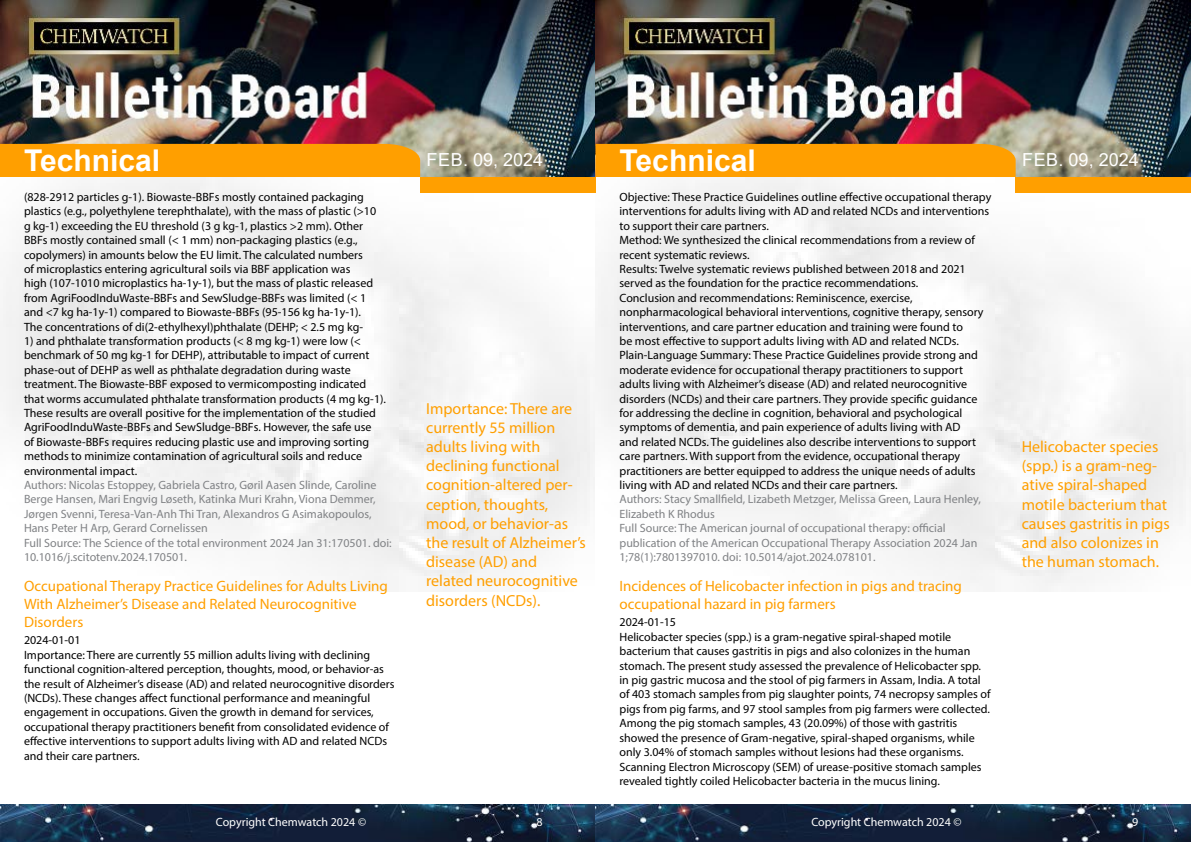
<style>
.page{position:relative;width:1191px;height:842px;background:#fff}
.page>*{position:absolute;margin:0;border:0;box-sizing:border-box;transform-origin:0 0}
.t1{font:700 30px "Arial";color:#fff}
.t2{font:18px "Arial";color:#fff}
.t3{font:16px/19.2px "Myriad Pro";color:#ff9f00}
.t4{font:15px/18px "Myriad Pro";color:#ff9f00}
.t5{font:12px/14.4px "Myriad Pro";color:#000}
.t6{font:12px/14.4px "Myriad Pro";color:#808285}
.t7{font:12px "Myriad Pro";color:#fff}
</style>
<div class="page">
<img style="left:0;top:0;width:1191px;height:592px">
<div style="left:420px;top:177px;width:175px;height:15px;background:#ff9f00"></div>
<div style="left:1015px;top:177px;width:176px;height:15px;background:#ff9f00"></div>
<div style="left:0;top:144px;width:420px;height:33px;background:#ff9f00"></div>
<div style="left:595px;top:144px;width:420px;height:33px;background:#ff9f00"></div>
<img style="left:0;top:804px;width:1191px;height:38px">
<h1 class="t1" style="left:24px;top:139px;width:138px">Technical</h1>
<h1 class="t1" style="left:619px;top:139px;width:138px">Technical</h1>
<p class="t5" style="left:24px;top:190px;width:354px">(828-2912 particles g-1). Biowaste-BBFs mostly contained packaging plastics (e.g., polyethylene terephthalate), with the mass of plastic (&gt;10 g kg-1) exceeding the EU threshold (3 g kg-1, plastics &gt;2 mm). Other BBFs mostly contained small (&lt; 1 mm) non-packaging plastics (e.g., copolymers) in amounts below the EU limit. The calculated numbers<br>of microplastics entering agricultural soils via BBF application was high (107-1010 microplastics ha-1y-1), but the mass of plastic released from AgriFoodInduWaste-BBFs and SewSludge-BBFs was limited (&lt; 1 and &lt;7 kg ha-1y-1) compared to Biowaste-BBFs (95-156 kg ha-1y-1).<br>The concentrations of di(2-ethylhexyl)phthalate (DEHP; &lt; 2.5 mg kg-</p>
<p class="t5" style="left:24px;top:334px;width:363px">1) and phthalate transformation products (&lt; 8 mg kg-1) were low (&lt; benchmark of 50 mg kg-1 for DEHP), attributable to impact of current phase-out of DEHP as well as phthalate degradation during waste treatment. The Biowaste-BBF exposed to vermicomposting indicated that worms accumulated phthalate transformation products (4 mg kg-1).<br>These results are overall positive for the implementation of the studied AgriFoodInduWaste-BBFs and SewSludge-BBFs. However, the safe use<br>of Biowaste-BBFs requires reducing plastic use and improving sorting methods to minimize contamination of agricultural soils and reduce environmental impact.</p>
<p class="t6" style="left:24px;top:478px;width:369px">Authors: Nicolas Estoppey, Gabriela Castro, Gøril Aasen Slinde, Caroline Berge Hansen, Mari Engvig Løseth, Katinka Muri Krahn, Viona Demmer, Jørgen Svenni, Teresa-Van-Anh Thi Tran, Alexandros G Asimakopoulos, Hans Peter H Arp, Gerard Cornelissen<br>Full Source: The Science of the total environment 2024 Jan 31:170501. doi:<br>10.1016/j.scitotenv.2024.170501.</p>
<p class="t4" style="left:24px;top:577px;width:365px">Occupational Therapy Practice Guidelines for Adults Living<br>With Alzheimer’s Disease and Related Neurocognitive<br>Disorders</p>
<p class="t5" style="left:24px;top:633px;width:372px">2024-01-01<br>Importance: There are currently 55 million adults living with declining functional cognition-altered perception, thoughts, mood, or behavior-as the result of Alzheimer’s disease (AD) and related neurocognitive disorders (NCDs). These changes affect functional performance and meaningful engagement in occupations. Given the growth in demand for services, occupational therapy practitioners benefit from consolidated evidence of effective interventions to support adults living with AD and related NCDs and their care partners.</p>
<h2 class="t2" style="left:426px;top:148px;width:118px">Feb. 09, 2024</h2>
<h2 class="t2" style="left:1022px;top:148px;width:118px">Feb. 09, 2024</h2>
<p class="t5" style="left:619px;top:190px;width:373px">Objective: These Practice Guidelines outline effective occupational therapy interventions for adults living with AD and related NCDs and interventions to support their care partners.<br>Method: We synthesized the clinical recommendations from a review of recent systematic reviews.<br>Results: Twelve systematic reviews published between 2018 and 2021 served as the foundation for the practice recommendations.<br>Conclusion and recommendations: Reminiscence, exercise, nonpharmacological behavioral interventions, cognitive therapy, sensory interventions, and care partner education and training were found to<br>be most effective to support adults living with AD and related NCDs.<br>Plain-Language Summary: These Practice Guidelines provide strong and moderate evidence for occupational therapy practitioners to support adults living with Alzheimer’s disease (AD) and related neurocognitive disorders (NCDs) and their care partners. They provide specific guidance for addressing the decline in cognition, behavioral and psychological symptoms of dementia, and pain experience of adults living with AD<br>and related NCDs. The guidelines also describe interventions to support care partners. With support from the evidence, occupational therapy practitioners are better equipped to address the unique needs of adults living with AD and related NCDs and their care partners.</p>
<p class="t6" style="left:619px;top:492px;width:363px">Authors: Stacy Smallfield, Lizabeth Metzger, Melissa Green, Laura Henley, Elizabeth K Rhodus<br>Full Source: The American journal of occupational therapy: official publication of the American Occupational Therapy Association 2024 Jan 1;78(1):7801397010. doi: 10.5014/ajot.2024.078101.</p>
<p class="t4" style="left:619px;top:577px;width:344px">Incidences of Helicobacter infection in pigs and tracing occupational hazard in pig farmers</p>
<p class="t5" style="left:619px;top:615px;width:372px">2024-01-15<br>Helicobacter species (spp.) is a gram-negative spiral-shaped motile bacterium that causes gastritis in pigs and also colonizes in the human stomach. The present study assessed the prevalence of Helicobacter spp. in pig gastric mucosa and the stool of pig farmers in Assam, India. A total of 403 stomach samples from pig slaughter points, 74 necropsy samples of pigs from pig farms, and 97 stool samples from pig farmers were collected.<br>Among the pig stomach samples, 43 (20.09%) of those with gastritis showed the presence of Gram-negative, spiral-shaped organisms, while only 3.04% of stomach samples without lesions had these organisms.<br>Scanning Electron Microscopy (SEM) of urease-positive stomach samples revealed tightly coiled Helicobacter bacteria in the mucus lining.</p>
<p class="t3" style="left:426px;top:398px;width:161px">Importance: There are currently 55 million adults living with declining functional cognition-altered per&shy;ception, thoughts, mood, or behavior-as the result of Alzheimer’s disease (AD) and related neurocognitive disorders (NCDs).</p>
<h3 class="t3" style="left:1021px;top:437px;width:150px">Helicobacter species (spp.) is a gram-neg&shy;ative spiral-shaped motile bacterium that causes gastritis in pigs and also colonizes in the human stomach.</h3>
<p class="t7" style="left:216px;top:815px;width:152px">Copyright Chemwatch 2024 ©</p>
<p class="t7" style="left:536px;top:815px;width:8px">8</p>
<p class="t7" style="left:811px;top:815px;width:152px">Copyright Chemwatch 2024 ©</p>
<p class="t7" style="left:1132px;top:815px;width:8px">9</p>
</div>
